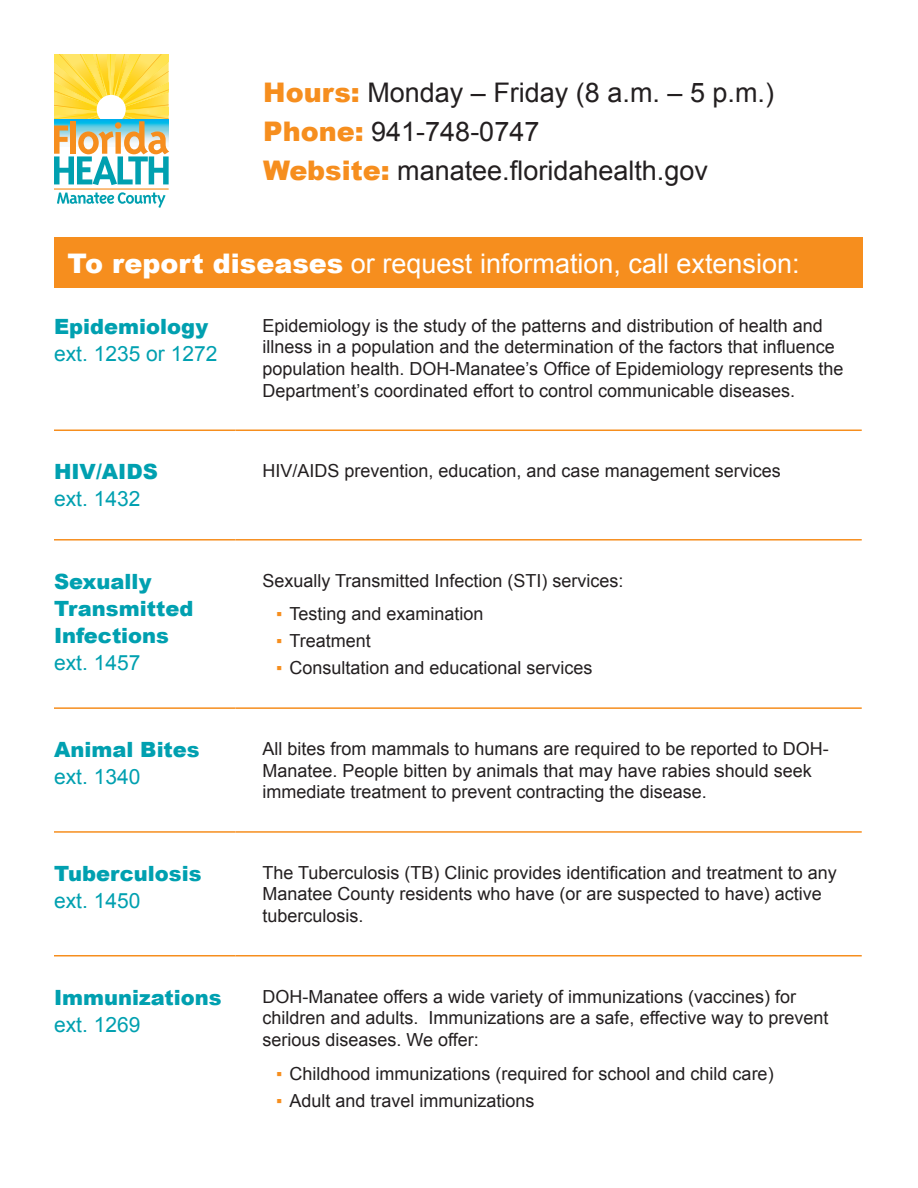
<style>
.page{position:relative;width:918px;height:1188px;background:#fff}
.page>*{position:absolute;margin:0;border:0;box-sizing:border-box;transform-origin:0 0}
.t1{font:27px "Arial";color:#231f20}
.t2{font:27px "Arial";color:#fff}
.t3{font:900 21px/27px "Arial";color:#00a0b0}
.t4{font:21px "Arial";color:#00a0b0}
.Bullets{font:18px/21.6px "Arial";color:#231f20}
.s1{font-weight:900;color:#f68e1e}
.s2{font-weight:900}
.s3{color:#f68e1e}
</style>
<div class="page">
<div style="left:55px;top:237px;width:808px;height:51px;background:#f68e1e"></div>
<hr style="left:54px;top:188px;width:115px;height:2px;background:#f68e1e">
<svg style="left:57px;top:192px;width:109px;height:16px"></svg>
<svg style="left:54px;top:54px;width:115px;height:131px"></svg>
<hr style="left:54px;top:430px;width:182px;height:1px;background:#f68e1e">
<hr style="left:236px;top:430px;width:626px;height:1px;background:#f68e1e">
<hr style="left:54px;top:539px;width:182px;height:2px;background:#f68e1e">
<hr style="left:236px;top:539px;width:626px;height:2px;background:#f68e1e">
<hr style="left:54px;top:707px;width:182px;height:2px;background:#f68e1e">
<hr style="left:236px;top:707px;width:626px;height:2px;background:#f68e1e">
<hr style="left:54px;top:831px;width:182px;height:2px;background:#f68e1e">
<hr style="left:236px;top:831px;width:626px;height:2px;background:#f68e1e">
<hr style="left:54px;top:955px;width:182px;height:2px;background:#f68e1e">
<hr style="left:236px;top:955px;width:626px;height:2px;background:#f68e1e">
<p class="t1" style="left:263px;top:74px;width:512px"><span class="s1">Hours:</span> Monday – Friday (8 a.m. – 5 p.m.)</p>
<p class="t1" style="left:263px;top:114px;width:278px"><span class="s1">Phone:</span> 941-748-0747</p>
<p class="t1" style="left:263px;top:153px;width:446px"><span class="s1">Website:</span> manatee.floridahealth.gov</p>
<p class="t2" style="left:68px;top:245px;width:734px"><span class="s2">To report diseases</span> or request information, call extension:</p>
<p class="t3" style="left:54px;top:312px;width:156px">Epidemiology</p>
<p class="t4" style="left:54px;top:340px;width:165px">ext. 1235 or 1272</p>
<p class="Bullets" style="left:262px;top:315px;width:582px">Epidemiology is the study of the patterns and distribution of health and illness in a population and the determination of the factors that influence population health. DOH-Manatee’s Office of Epidemiology represents the Department’s coordinated effort to control communicable diseases.</p>
<p class="t3" style="left:54px;top:457px;width:105px">HIV/AIDS</p>
<p class="t4" style="left:54px;top:485px;width:88px">ext. 1432</p>
<p class="Bullets" style="left:262px;top:460px;width:520px">HIV/AIDS prevention, education, and case management services</p>
<p class="t3" style="left:54px;top:567px;width:141px">Sexually<br>Transmitted<br>Infections</p>
<p class="t4" style="left:54px;top:648px;width:88px">ext. 1457</p>
<p class="Bullets" style="left:262px;top:570px;width:363px">Sexually Transmitted Infection (STI) services:</p>
<p class="Bullets" style="left:276px;top:603px;width:209px"><span class="s3">▪</span> Testing and examination</p>
<p class="Bullets" style="left:276px;top:630px;width:96px"><span class="s3">▪</span> Treatment</p>
<p class="Bullets" style="left:276px;top:657px;width:318px"><span class="s3">▪</span> Consultation and educational services</p>
<p class="t3" style="left:54px;top:735px;width:147px">Animal Bites</p>
<p class="t4" style="left:54px;top:763px;width:88px">ext. 1340</p>
<p class="Bullets" style="left:262px;top:738px;width:568px">All bites from mammals to humans are required to be reported to DOH-<br>Manatee. People bitten by animals that may have rabies should seek immediate treatment to prevent contracting the disease.</p>
<p class="t3" style="left:54px;top:859px;width:149px">Tuberculosis</p>
<p class="t4" style="left:54px;top:887px;width:88px">ext. 1450</p>
<p class="Bullets" style="left:262px;top:862px;width:576px">The Tuberculosis (TB) Clinic provides identification and treatment to any<br>Manatee County residents who have (or are suspected to have) active tuberculosis.</p>
<p class="t3" style="left:54px;top:983px;width:169px">Immunizations</p>
<p class="t4" style="left:54px;top:1010px;width:88px">ext. 1269</p>
<p class="Bullets" style="left:262px;top:986px;width:567px">DOH-Manatee offers a wide variety of immunizations (vaccines) for children and adults. Immunizations are a safe, effective way to prevent serious diseases. We offer:</p>
<p class="Bullets" style="left:276px;top:1063px;width:499px"><span class="s3">▪</span> Childhood immunizations (required for school and child care)</p>
<p class="Bullets" style="left:276px;top:1090px;width:260px"><span class="s3">▪</span> Adult and travel immunizations</p>
</div>
